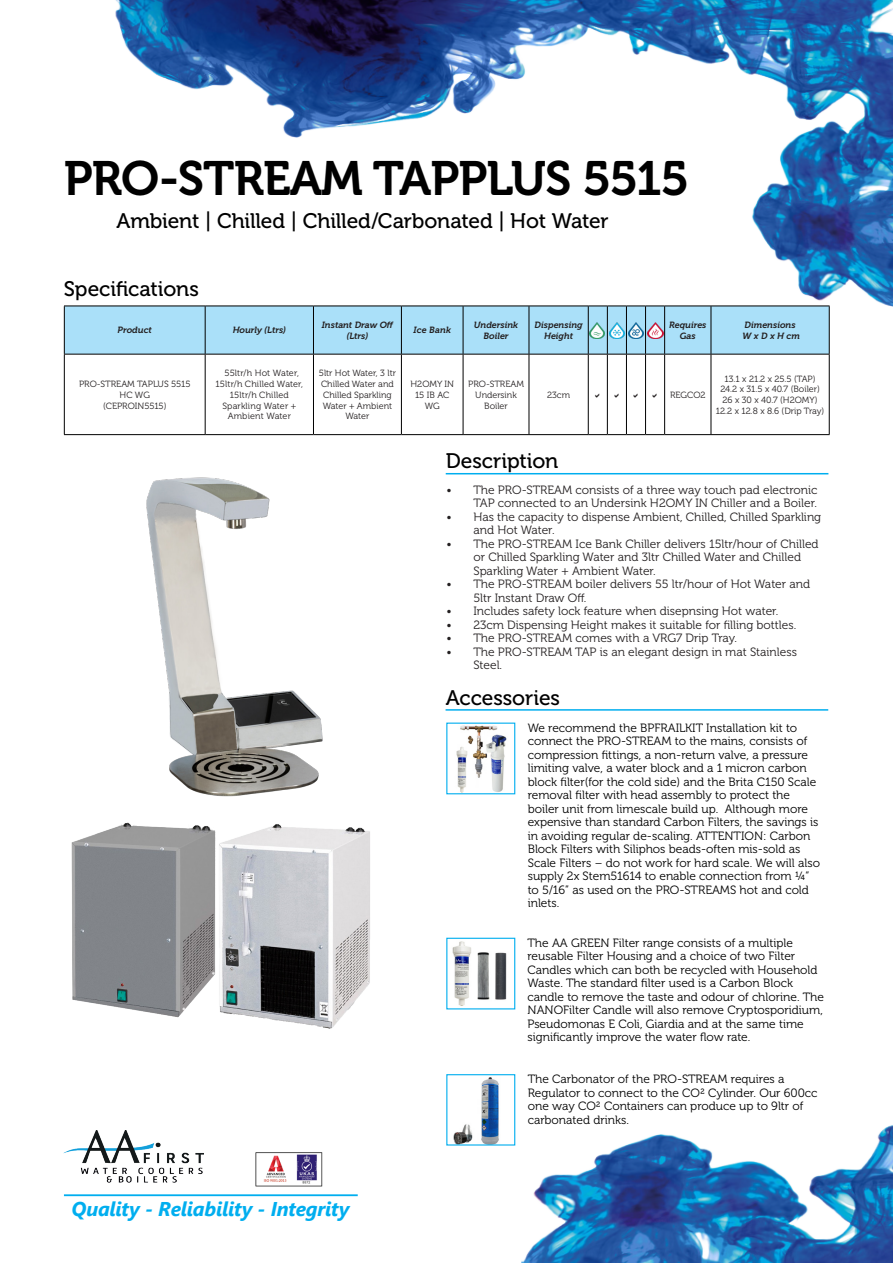
<style>
.page{position:relative;width:893px;height:1263px;background:#fff}
.page>*{position:absolute;margin:0;border:0;box-sizing:border-box;transform-origin:0 0}
.t1{font:48px "Museo 700";letter-spacing:-.02em;color:#000}
.t2{font:21px "Museo 500";letter-spacing:-.005em;color:#000}
.t3{font:italic 700 19.95px "Segoe UI";letter-spacing:-.015em;color:#00aeef}
.t4{font:12px/13.5px "Museo 300";color:#000}
.t5{font:12px/13.5px "Museo 300";color:#231f20}
.t6{font:9px/10.8px "Museo 300";color:#231f20;text-align:center}
.COSMETAL_TABLE_INSID{font:italic 9px/10.8px "Museo 700";color:#231f20;text-align:center}
</style>
<div class="page">
<img style="left:63px;top:0;width:830px;height:307px">
<hr style="left:64px;top:1194px;width:294px;height:2px;background:#00aeef">
<img style="left:64px;top:1131px;width:140px;height:52px">
<img style="left:255px;top:1152px;width:68px;height:35px">
<img style="left:521px;top:1125px;width:372px;height:138px">
<svg style="left:204px;top:355px;width:625px;height:79px"></svg>
<svg style="left:65px;top:306px;width:764px;height:49px;background:#a5d9f1"></svg>
<hr style="left:665px;top:354px;width:46px;height:1px;background:#000">
<hr style="left:711px;top:354px;width:119px;height:1px;background:#000">
<hr style="left:64px;top:306px;width:1px;height:48px;background:#000">
<hr style="left:205px;top:306px;width:1px;height:48px;background:#000">
<hr style="left:313px;top:306px;width:1px;height:48px;background:#000">
<hr style="left:401px;top:306px;width:1px;height:48px;background:#000">
<hr style="left:463px;top:306px;width:1px;height:48px;background:#000">
<hr style="left:529px;top:306px;width:1px;height:48px;background:#000">
<hr style="left:588px;top:306px;width:1px;height:48px;background:#000">
<hr style="left:607px;top:306px;width:1px;height:48px;background:#000">
<hr style="left:626px;top:306px;width:1px;height:48px;background:#000">
<hr style="left:645px;top:306px;width:1px;height:48px;background:#000">
<hr style="left:664px;top:306px;width:1px;height:48px;background:#000">
<hr style="left:711px;top:306px;width:1px;height:48px;background:#000">
<hr style="left:829px;top:306px;width:1px;height:48px;background:#000">
<hr style="left:64px;top:354px;width:1px;height:80px;background:#000">
<hr style="left:205px;top:354px;width:1px;height:80px;background:#000">
<hr style="left:313px;top:354px;width:1px;height:80px;background:#000">
<hr style="left:401px;top:354px;width:1px;height:80px;background:#000">
<hr style="left:463px;top:354px;width:1px;height:80px;background:#000">
<hr style="left:529px;top:354px;width:1px;height:80px;background:#000">
<hr style="left:588px;top:354px;width:1px;height:80px;background:#000">
<hr style="left:607px;top:354px;width:1px;height:80px;background:#000">
<hr style="left:626px;top:354px;width:1px;height:80px;background:#000">
<hr style="left:645px;top:354px;width:1px;height:80px;background:#000">
<hr style="left:664px;top:354px;width:1px;height:80px;background:#000">
<hr style="left:711px;top:354px;width:1px;height:80px;background:#000">
<hr style="left:829px;top:354px;width:1px;height:80px;background:#000">
<hr style="left:64px;top:434px;width:141px;height:1px;background:#000">
<hr style="left:205px;top:434px;width:108px;height:1px;background:#000">
<hr style="left:313px;top:434px;width:88px;height:1px;background:#000">
<hr style="left:401px;top:434px;width:62px;height:1px;background:#000">
<hr style="left:463px;top:434px;width:66px;height:1px;background:#000">
<hr style="left:529px;top:434px;width:59px;height:1px;background:#000">
<svg style="left:588px;top:434px;width:77px;height:1px"></svg>
<hr style="left:665px;top:434px;width:46px;height:1px;background:#000">
<hr style="left:711px;top:434px;width:119px;height:1px;background:#000">
<img style="left:590px;top:322px;width:15px;height:16px">
<img style="left:609px;top:322px;width:16px;height:16px">
<img style="left:628px;top:322px;width:15px;height:16px">
<img style="left:648px;top:322px;width:15px;height:16px">
<img style="left:146px;top:477px;width:177px;height:320px">
<img style="left:71px;top:822px;width:299px;height:207px">
<hr style="left:446px;top:709px;width:382px;height:2px;background:#00aeef">
<img style="left:453px;top:1077px;width:46px;height:66px">
<div style="left:446px;top:1074px;width:69px;height:71px;border:1px solid #00aeef"></div>
<img style="left:452px;top:941px;width:55px;height:65px">
<div style="left:446px;top:938px;width:69px;height:71px;border:1px solid #00aeef"></div>
<img style="left:456px;top:725px;width:51px;height:67px">
<div style="left:446px;top:722px;width:69px;height:72px;border:1px solid #00aeef"></div>
<hr style="left:446px;top:473px;width:382px;height:1px;background:#00aeef">
<svg style="left:596px;top:393px;width:3px;height:5px"></svg>
<svg style="left:615px;top:393px;width:4px;height:5px"></svg>
<svg style="left:634px;top:393px;width:4px;height:5px"></svg>
<svg style="left:653px;top:393px;width:4px;height:5px"></svg>
<p class="t1" style="left:64px;top:152px;width:627px">PRO-STREAM TAPPLUS 5515</p>
<p class="t2" style="left:117px;top:209px;width:493px">Ambient | Chilled | Chilled/Carbonated | Hot Water</p>
<p class="t2" style="left:64px;top:278px;width:137px">Specifications</p>
<p class="COSMETAL_TABLE_INSID" style="left:118px;top:325px;width:36px">Product</p>
<p class="COSMETAL_TABLE_INSID" style="left:233px;top:325px;width:55px">Hourly (Ltrs)</p>
<p class="COSMETAL_TABLE_INSID" style="left:322px;top:319px;width:73px">Instant Draw Off (Ltrs)</p>
<p class="COSMETAL_TABLE_INSID" style="left:413px;top:325px;width:39px">Ice Bank</p>
<p class="COSMETAL_TABLE_INSID" style="left:474px;top:319px;width:46px">Undersink<br>Boiler</p>
<p class="COSMETAL_TABLE_INSID" style="left:535px;top:319px;width:50px">Dispensing<br>Height</p>
<p class="COSMETAL_TABLE_INSID" style="left:669px;top:319px;width:39px">Requires<br>Gas</p>
<p class="COSMETAL_TABLE_INSID" style="left:745px;top:319px;width:53px">Dimensions</p>
<p class="COSMETAL_TABLE_INSID" style="left:743px;top:330px;width:59px">W x D x H cm</p>
<p class="t6" style="left:79px;top:379px;width:113px">PRO-STREAM TAPLUS 5515<br>HC WG</p>
<p class="t6" style="left:103px;top:400px;width:65px">(CEPROIN5515)</p>
<p class="t6" style="left:215px;top:368px;width:89px">55ltr/h Hot Water,<br>15ltr/h Chilled Water,<br>15ltr/h Chilled</p>
<p class="t6" style="left:222px;top:400px;width:75px">Sparkling Water +<br>Ambient Water</p>
<p class="t6" style="left:319px;top:368px;width:79px">5ltr Hot Water, 3 ltr<br>Chilled Water and<br>Chilled Sparkling<br>Water + Ambient<br>Water</p>
<p class="t6" style="left:410px;top:379px;width:45px">H2OMY IN<br>15 IB AC<br>WG</p>
<p class="t6" style="left:468px;top:379px;width:57px">PRO-STREAM<br>Undersink<br>Boiler</p>
<p class="t6" style="left:547px;top:389px;width:24px">23cm</p>
<p class="t6" style="left:670px;top:389px;width:37px">REGCO2</p>
<p class="t6" style="left:725px;top:373px;width:93px">13.1 x 21.2 x 25.5 (TAP)</p>
<p class="t6" style="left:720px;top:384px;width:101px">24.2 x 31.5 x 40.7 (Boiler)</p>
<p class="t6" style="left:723px;top:395px;width:97px">26 x 30 x 40.7 (H2OMY)</p>
<p class="t6" style="left:716px;top:406px;width:110px">12.2 x 12.8 x 8.6 (Drip Tray)</p>
<p class="t2" style="left:446px;top:449px;width:114px">Description</p>
<p class="t5" style="left:446px;top:483px;width:373px;text-align:right">• The PRO-STREAM consists of a three way touch pad electronic<br>TAP connected to an Undersink H2OMY IN Chiller and a Boiler.</p>
<p class="t5" style="left:473px;top:510px;width:349px;text-indent:-27px">• Has the capacity to dispense Ambient, Chilled, Chilled Sparkling and Hot Water.</p>
<p class="t5" style="left:473px;top:537px;width:347px;text-indent:-27px">• The PRO-STREAM Ice Bank Chiller delivers 15ltr/hour of Chilled or Chilled Sparkling Water and 3ltr Chilled Water and Chilled<br>Sparkling Water + Ambient Water.</p>
<p class="t5" style="left:473px;top:578px;width:338px;text-indent:-27px">• The PRO-STREAM boiler delivers 55 ltr/hour of Hot Water and<br>5ltr Instant Draw Off.</p>
<p class="t5" style="left:446px;top:605px;width:334px">• Includes safety lock feature when disepnsing Hot water.</p>
<p class="t5" style="left:446px;top:618px;width:351px">• 23cm Dispensing Height makes it suitable for filling bottles.</p>
<p class="t5" style="left:446px;top:632px;width:292px">• The PRO-STREAM comes with a VRG7 Drip Tray.</p>
<p class="t5" style="left:473px;top:645px;width:325px;text-indent:-27px">• The PRO-STREAM TAP is an elegant design in mat Stainless<br>Steel.</p>
<p class="t2" style="left:446px;top:687px;width:116px">Accessories</p>
<p class="t4" style="left:528px;top:721px;width:294px">We recommend the BPFRAILKIT Installation kit to connect the PRO-STREAM to the mains, consists of compression fittings, a non-return valve, a pressure limiting valve, a water block and a 1 micron carbon block filter(for the cold side) and the Brita C150 Scale removal filter with head assembly to protect the boiler unit from limescale build up. Although more expensive than standard Carbon Filters, the savings is in avoiding regular de-scaling. ATTENTION: Carbon Block Filters with Siliphos beads-often mis-sold as Scale Filters – do not work for hard scale. We will also supply 2x Stem51614 to enable connection from ¼” to 5/16” as used on the PRO-STREAMS hot and cold inlets.</p>
<p class="t4" style="left:527px;top:936px;width:298px">The AA GREEN Filter range consists of a multiple reusable Filter Housing and a choice of two Filter Candles which can both be recycled with Household Waste. The standard filter used is a Carbon Block candle to remove the taste and odour of chlorine. The NANOFilter Candle will also remove Cryptosporidium, Pseudomonas E Coli, Giardia and at the same time significantly improve the water flow rate.</p>
<p class="t4" style="left:528px;top:1072px;width:291px">The Carbonator of the PRO-STREAM requires a Regulator to connect to the CO² Cylinder. Our 600cc one way CO² Containers can produce up to 9ltr of carbonated drinks.</p>
<p class="t3" style="left:71px;top:1190px;width:280px">Quality - Reliability - Integrity</p>
</div>
